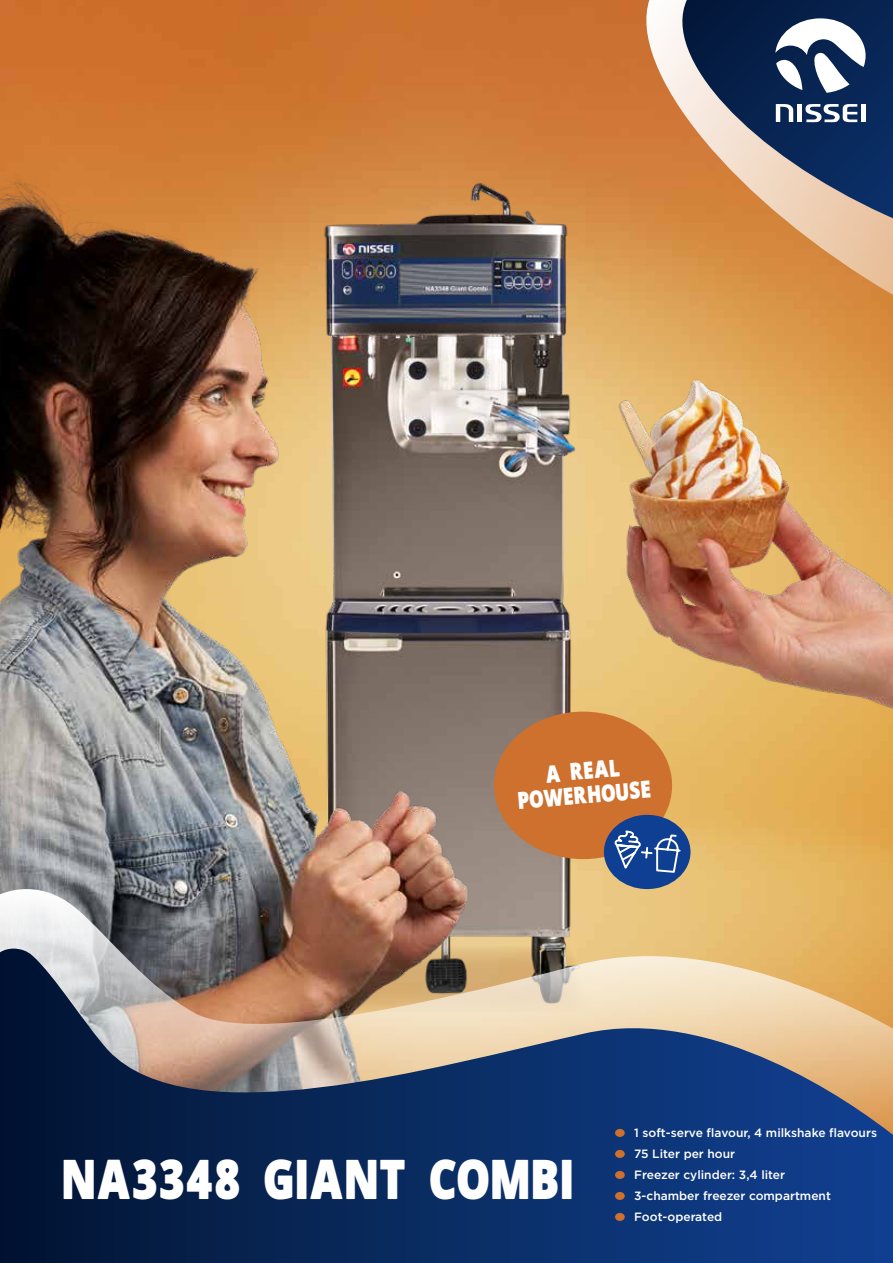
<style>
.page{position:relative;width:893px;height:1263px;background:#fff}
.page>*{position:absolute;margin:0;border:0;box-sizing:border-box;transform-origin:0 0}
.t1{font:700 45px "Novus";letter-spacing:-.01em;color:#fff}
.t2{font:700 19.5px/24px "Novus";color:#fff;text-align:center}
.t3{font:500 12px/21px "Gotham";color:#fff}
</style>
<div class="page">
<img style="left:0;top:0;width:893px;height:889px">
<img style="left:492px;top:166px;width:125px;height:723px">
<img style="left:0;top:106px;width:492px;height:783px">
<img style="left:562px;top:342px;width:331px;height:379px">
<svg style="left:637px;top:0;width:256px;height:312px;background:#d99756"></svg>
<svg style="left:661px;top:0;width:232px;height:218px;background:#6a666f"></svg>
<svg style="left:775px;top:18px;width:91px;height:75px"></svg>
<div style="left:861px;top:104px;width:5px;height:18px;background:#fff"></div>
<div style="left:797px;top:104px;width:5px;height:18px;background:#fff"></div>
<svg style="left:776px;top:104px;width:17px;height:18px"></svg>
<svg style="left:805px;top:104px;width:52px;height:18px"></svg>
<svg style="left:0;top:889px;width:893px;height:60px;background:#b29776"></svg>
<svg style="left:0;top:949px;width:893px;height:314px;background:#4d5871"></svg>
<div style="left:494px;top:712px;width:178px;height:147px;background:#ce702e;border-radius:50%"></div>
<div style="left:604px;top:815px;width:86px;height:74px;background:#0f3f93;border-radius:50%"></div>
<svg style="left:614px;top:825px;width:68px;height:48px"></svg>
<div style="left:615px;top:1129px;width:10px;height:8px;background:#ce702e;border-radius:50%"></div>
<div style="left:615px;top:1150px;width:10px;height:8px;background:#ce702e;border-radius:50%"></div>
<div style="left:615px;top:1171px;width:10px;height:8px;background:#ce702e;border-radius:50%"></div>
<div style="left:615px;top:1192px;width:10px;height:8px;background:#ce702e;border-radius:50%"></div>
<div style="left:615px;top:1213px;width:10px;height:8px;background:#ce702e;border-radius:50%"></div>
<h2 class="t2" style="left:516px;top:766px;width:134px;rotate:-5deg">A REAL<br>POWERHOUSE</h2>
<h1 class="t1" style="left:64px;top:1151px;width:513px">NA3348 GIANT COMBI</h1>
<p class="t3" style="left:634px;top:1122px;width:244px">1 soft-serve flavour, 4 milkshake flavours<br>75 Liter per hour<br>Freezer cylinder: 3,4 liter<br>3-chamber freezer compartment<br>Foot-operated</p>
</div>
